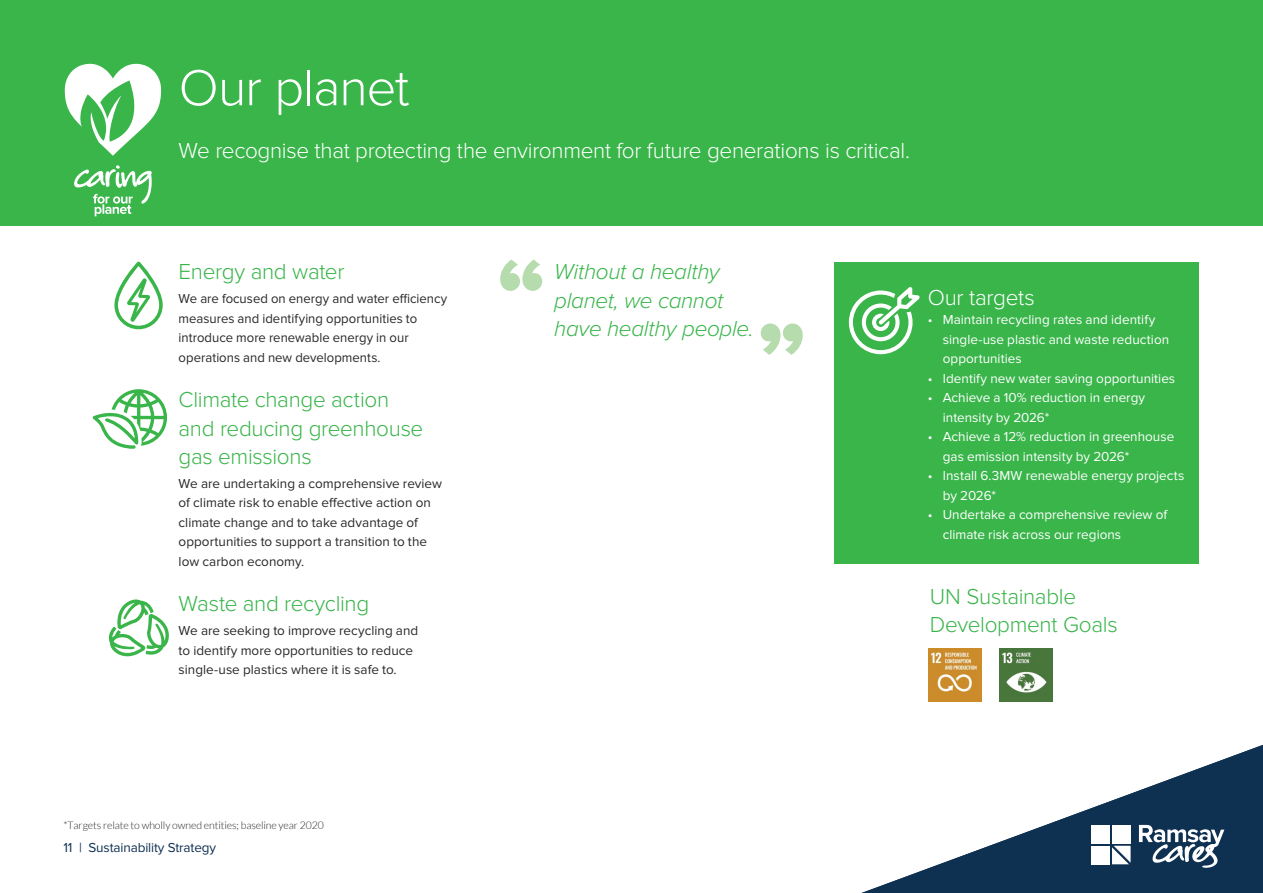
<style>
.page{position:relative;width:1263px;height:893px;background:#fff}
.page>*{position:absolute;margin:0;border:0;box-sizing:border-box;transform-origin:0 0}
.t1{font:300 52.5px "Proxima Nova";letter-spacing:-.02em;color:#fff}
.t2{font:300 22.5px/28.5px "Proxima Nova";letter-spacing:-.015em;color:#39b54a}
.t3{font:300 22.5px "Proxima Nova";letter-spacing:-.015em;color:#fff}
.t4{font:italic 300 22.5px/28.5px "Proxima Nova";letter-spacing:-.015em;color:#39b54a}
.t5{font:13.5px/19.5px "Proxima Nova";color:#292829}
.t6{font:13.5px/19.5px "Proxima Nova";color:#fff}
.t7{font:13.5px "Proxima Nova";letter-spacing:-.01em;color:#0e3051}
.t8{font:300 10.5px "Lato";letter-spacing:-.01em;color:#292829}
</style>
<div class="page">
<div style="left:0;top:0;width:1263px;height:225px;background:#39b54a"></div>
<svg style="left:65px;top:64px;width:96px;height:92px"></svg>
<svg style="left:74px;top:165px;width:78px;height:51px"></svg>
<svg style="left:861px;top:744px;width:402px;height:149px"></svg>
<div style="left:1091px;top:825px;width:19px;height:18px;background:#fff"></div>
<div style="left:1112px;top:825px;width:18px;height:18px;background:#fff"></div>
<div style="left:1091px;top:846px;width:19px;height:18px;background:#fff"></div>
<svg style="left:1112px;top:846px;width:18px;height:18px"></svg>
<svg style="left:1139px;top:825px;width:85px;height:43px"></svg>
<img style="left:929px;top:649px;width:53px;height:53px">
<img style="left:999px;top:649px;width:53px;height:53px">
<svg style="left:500px;top:259px;width:42px;height:32px"></svg>
<svg style="left:761px;top:323px;width:42px;height:32px"></svg>
<svg style="left:114px;top:261px;width:49px;height:68px"></svg>
<svg style="left:93px;top:389px;width:74px;height:60px"></svg>
<svg style="left:108px;top:599px;width:61px;height:57px"></svg>
<div style="left:834px;top:262px;width:364px;height:302px;background:#39b54a"></div>
<svg style="left:849px;top:287px;width:71px;height:67px"></svg>
<h1 class="t1" style="left:179px;top:58px;width:232px">Our planet</h1>
<h2 class="t3" style="left:179px;top:137px;width:733px">We recognise that protecting the environment for future generations is critical.</h2>
<h2 class="t2" style="left:179px;top:258px;width:167px">Energy and water</h2>
<p class="t5" style="left:179px;top:289px;width:270px">We are focused on energy and water efficiency measures and identifying opportunities to introduce more renewable energy in our operations and new developments.</p>
<h2 class="t2" style="left:179px;top:386px;width:246px">Climate change action and reducing greenhouse gas emissions</h2>
<p class="t5" style="left:179px;top:474px;width:265px">We are undertaking a comprehensive review of climate risk to enable effective action on climate change and to take advantage of opportunities to support a transition to the low carbon economy.</p>
<h2 class="t2" style="left:179px;top:590px;width:192px">Waste and recycling</h2>
<p class="t5" style="left:179px;top:621px;width:241px">We are seeking to improve recycling and to identify more opportunities to reduce single-use plastics where it is safe to.</p>
<h2 class="t4" style="left:554px;top:258px;width:201px">Without a healthy planet, we cannot have healthy people.</h2>
<h2 class="t3" style="left:928px;top:284px;width:108px">Our targets</h2>
<p class="t6" style="left:943px;top:310px;width:228px;text-indent:-15px">• Maintain recycling rates and identify single-use plastic and waste reduction opportunities</p>
<p class="t6" style="left:928px;top:369px;width:249px">• Identify new water saving opportunities</p>
<p class="t6" style="left:943px;top:388px;width:204px;text-indent:-15px">• Achieve a 10% reduction in energy intensity by 2026*</p>
<p class="t6" style="left:943px;top:427px;width:233px;text-indent:-15px">• Achieve a 12% reduction in greenhouse gas emission intensity by 2026*</p>
<p class="t6" style="left:943px;top:466px;width:243px;text-indent:-15px">• Install 6.3MW renewable energy projects by 2026*</p>
<p class="t6" style="left:943px;top:505px;width:226px;text-indent:-15px">• Undertake a comprehensive review of climate risk across our regions</p>
<h2 class="t2" style="left:930px;top:582px;width:189px">UN Sustainable<br>Development Goals</h2>
<p class="t8" style="left:63px;top:819px;width:262px">*Targets relate to wholly owned entities; baseline year 2020</p>
<p class="t7" style="left:63px;top:840px;width:154px">11 | Sustainability Strategy</p>
</div>
